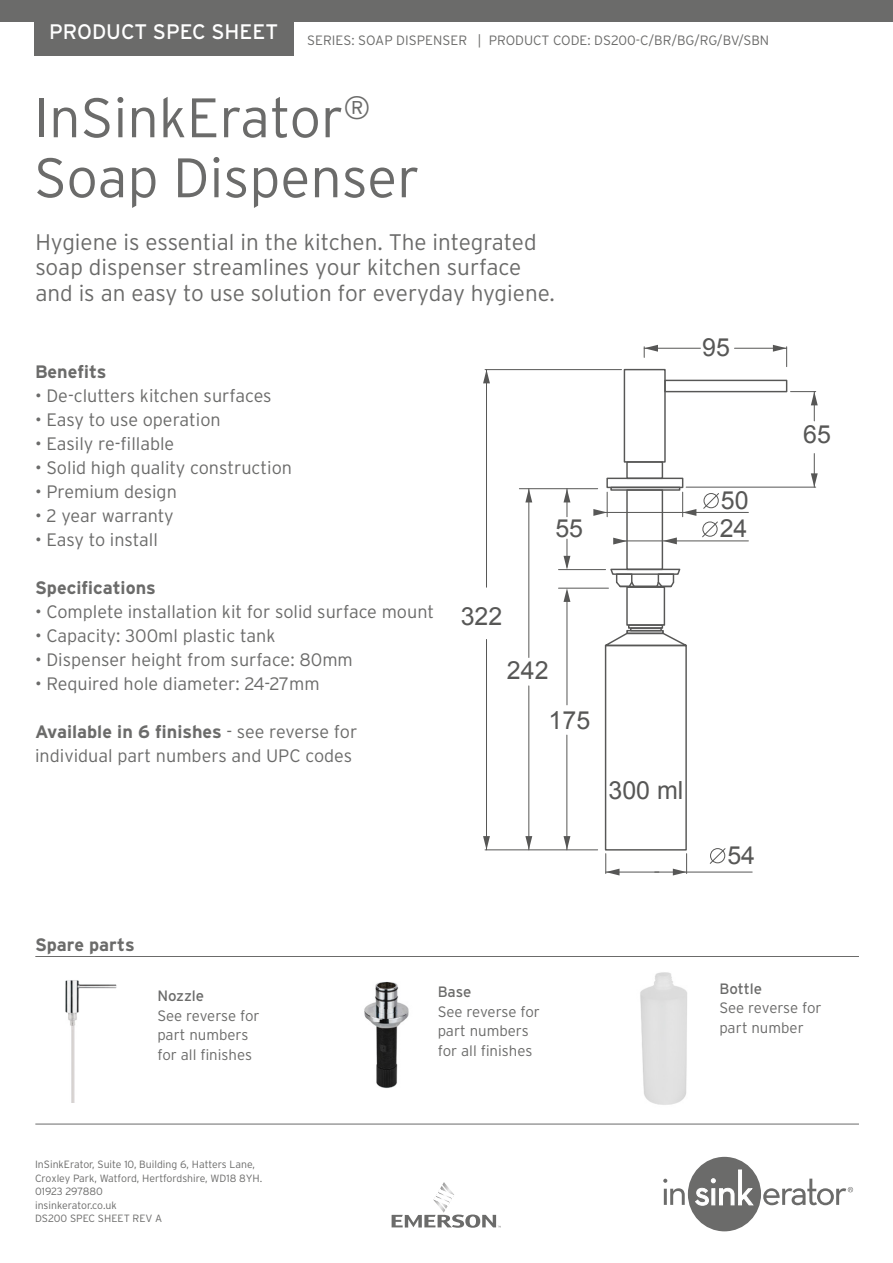
<style>
.page{position:relative;width:893px;height:1263px;background:#fff}
.page>*{position:absolute;margin:0;border:0;box-sizing:border-box;transform-origin:0 0}
.t1{font:300 55.5px/60px "Interstate";color:#6b6b6a}
.t2{font:24.9px "Arial";color:#575756}
.t3{font:300 22.5px/25.5px "Interstate";color:#6b6b6a}
.t4{font:21px "Interstate";color:#fff}
.t5{font:300 18px/24px "Interstate";color:#6b6b6a}
.t6{font:700 18px "Interstate";color:#6b6b6a}
.t7{font:300 15px/19.5px "Interstate";color:#6b6b6a}
.t8{font:15px "Interstate";letter-spacing:-.005em;color:#6b6b6a}
.t9{font:300 13.5px "Interstate";color:#6b6b6a}
.t10{font:300 10.5px/13.5px "Interstate";color:#6b6b6a}
.s1{font-weight:700}
</style>
<div class="page">
<div style="left:34px;top:0;width:259px;height:55px;background:#6b6b6a"></div>
<div style="left:0;top:0;width:893px;height:22px;background:#6b6b6a"></div>
<div style="left:688px;top:1157px;width:73px;height:74px;background:#6b6b6a;border-radius:50%"></div>
<svg style="left:663px;top:1179px;width:22px;height:26px"></svg>
<svg style="left:695px;top:1169px;width:59px;height:37px"></svg>
<svg style="left:763px;top:1178px;width:90px;height:27px"></svg>
<hr style="left:35px;top:1124px;width:824px;height:1px;background:#6b6b6a">
<hr style="left:35px;top:956px;width:824px;height:1px;background:#6b6b6a">
<svg style="left:392px;top:1182px;width:109px;height:46px"></svg>
<svg style="left:483px;top:370px;width:7px;height:13px"></svg>
<svg style="left:525px;top:489px;width:7px;height:13px"></svg>
<svg style="left:563px;top:589px;width:7px;height:13px"></svg>
<svg style="left:613px;top:538px;width:13px;height:6px"></svg>
<svg style="left:663px;top:537px;width:14px;height:7px"></svg>
<svg style="left:563px;top:836px;width:7px;height:13px"></svg>
<svg style="left:525px;top:836px;width:7px;height:13px"></svg>
<svg style="left:483px;top:836px;width:7px;height:14px"></svg>
<svg style="left:811px;top:473px;width:7px;height:14px"></svg>
<div style="left:624px;top:369px;width:42px;height:94px;border:1px solid #575756"></div>
<div style="left:664px;top:380px;width:123px;height:12px;border:1px solid #575756"></div>
<div style="left:626px;top:461px;width:37px;height:18px;border:1px solid #575756"></div>
<div style="left:606px;top:478px;width:77px;height:10px;border:1px solid #575756"></div>
<div style="left:610px;top:487px;width:70px;height:4px;border:1px solid #575756"></div>
<div style="left:626px;top:489px;width:37px;height:81px;border:1px solid #575756"></div>
<svg style="left:610px;top:568px;width:71px;height:20px"></svg>
<hr style="left:620px;top:586px;width:51px;height:1px;background:#575756">
<div style="left:626px;top:586px;width:39px;height:40px;border:1px solid #575756"></div>
<div style="left:628px;top:624px;width:35px;height:5px;border:1px solid #575756"></div>
<div style="left:630px;top:627px;width:32px;height:4px;border:1px solid #575756"></div>
<div style="left:626px;top:630px;width:38px;height:4px;border:1px solid #575756"></div>
<svg style="left:604px;top:631px;width:83px;height:16px"></svg>
<div style="left:605px;top:645px;width:82px;height:205px;border:1px solid #575756"></div>
<svg style="left:644px;top:345px;width:14px;height:12px"></svg>
<svg style="left:773px;top:345px;width:14px;height:22px"></svg>
<hr style="left:734px;top:348px;width:53px;height:1px;background:#575756">
<hr style="left:644px;top:348px;width:56px;height:1px;background:#575756">
<hr style="left:686px;top:487px;width:130px;height:1px;background:#575756">
<hr style="left:814px;top:454px;width:1px;height:33px;background:#575756">
<svg style="left:790px;top:391px;width:28px;height:30px"></svg>
<hr style="left:485px;top:849px;width:113px;height:1px;background:#575756">
<hr style="left:519px;top:488px;width:79px;height:1px;background:#575756">
<svg style="left:593px;top:492px;width:15px;height:25px"></svg>
<svg style="left:682px;top:492px;width:14px;height:25px"></svg>
<hr style="left:558px;top:569px;width:48px;height:1px;background:#575756">
<hr style="left:558px;top:588px;width:50px;height:1px;background:#575756">
<hr style="left:485px;top:369px;width:136px;height:1px;background:#575756">
<hr style="left:486px;top:370px;width:1px;height:217px;background:#575756">
<hr style="left:529px;top:489px;width:1px;height:168px;background:#575756">
<svg style="left:563px;top:489px;width:7px;height:28px"></svg>
<hr style="left:600px;top:512px;width:148px;height:1px;background:#575756">
<hr style="left:616px;top:541px;width:132px;height:1px;background:#575756">
<svg style="left:563px;top:539px;width:7px;height:31px"></svg>
<hr style="left:567px;top:592px;width:1px;height:113px;background:#575756">
<hr style="left:486px;top:639px;width:1px;height:211px;background:#575756">
<hr style="left:529px;top:686px;width:1px;height:164px;background:#575756">
<hr style="left:567px;top:735px;width:1px;height:115px;background:#575756">
<svg style="left:673px;top:854px;width:14px;height:21px"></svg>
<svg style="left:605px;top:854px;width:14px;height:21px"></svg>
<hr style="left:606px;top:872px;width:53px;height:1px;background:#575756">
<hr style="left:655px;top:872px;width:97px;height:1px;background:#575756">
<svg style="left:703px;top:493px;width:16px;height:16px"></svg>
<svg style="left:710px;top:848px;width:15px;height:16px"></svg>
<svg style="left:702px;top:522px;width:16px;height:15px"></svg>
<svg style="left:65px;top:980px;width:52px;height:122px"></svg>
<svg style="left:364px;top:981px;width:45px;height:107px"></svg>
<svg style="left:640px;top:972px;width:47px;height:133px;background:#e3e3e3"></svg>
<div style="left:94px;top:1031px;width:40px;height:26px;background:#fff"></div>
<p class="t4" style="left:49px;top:19px;width:230px">PRODUCT SPEC SHEET</p>
<p class="t9" style="left:307px;top:33px;width:463px">SERIES: SOAP DISPENSER | PRODUCT CODE: DS200-C/BR/BG/RG/BV/SBN</p>
<h1 class="t1" style="left:34px;top:87px;width:387px">InSinkErator<sup>®<br></sup>Soap Dispenser</h1>
<p class="t3" style="left:35px;top:229px;width:521px">Hygiene is essential in the kitchen. The integrated soap dispenser streamlines your kitchen surface and is an easy to use solution for everyday hygiene.</p>
<p class="t6" style="left:35px;top:362px;width:73px">Benefits</p>
<p class="t5" style="left:35px;top:384px;width:238px">• De-clutters kitchen surfaces</p>
<p class="t5" style="left:35px;top:408px;width:187px">• Easy to use operation</p>
<p class="t5" style="left:35px;top:432px;width:141px">• Easily re-fillable</p>
<p class="t5" style="left:35px;top:456px;width:259px">• Solid high quality construction</p>
<p class="t5" style="left:35px;top:480px;width:143px">• Premium design</p>
<p class="t5" style="left:35px;top:504px;width:140px">• 2 year warranty</p>
<p class="t5" style="left:35px;top:528px;width:124px">• Easy to install</p>
<p class="t6" style="left:35px;top:578px;width:122px">Specifications</p>
<p class="t5" style="left:35px;top:600px;width:401px">• Complete installation kit for solid surface mount</p>
<p class="t5" style="left:35px;top:624px;width:242px">• Capacity: 300ml plastic tank</p>
<p class="t5" style="left:35px;top:648px;width:319px">• Dispenser height from surface: 80mm</p>
<p class="t5" style="left:35px;top:672px;width:286px">• Required hole diameter: 24-27mm</p>
<p class="t5" style="left:35px;top:720px;width:324px"><span class="s1">Available in 6 finishes</span> - see reverse for individual part numbers and UPC codes</p>
<h2 class="t2" style="left:555px;top:512px;width:29px">55</h2>
<h2 class="t2" style="left:461px;top:600px;width:43px">322</h2>
<h2 class="t2" style="left:507px;top:654px;width:43px">242</h2>
<h2 class="t2" style="left:549px;top:704px;width:43px">175</h2>
<h2 class="t2" style="left:608px;top:774px;width:76px">300 ml</h2>
<h2 class="t2" style="left:702px;top:331px;width:29px">95</h2>
<h2 class="t2" style="left:721px;top:484px;width:29px">50</h2>
<h2 class="t2" style="left:720px;top:512px;width:29px">24</h2>
<h2 class="t2" style="left:727px;top:839px;width:29px">54</h2>
<h2 class="t2" style="left:803px;top:418px;width:29px">65</h2>
<p class="t6" style="left:35px;top:935px;width:101px">Spare parts</p>
<p class="t8" style="left:157px;top:987px;width:48px">Nozzle</p>
<p class="t7" style="left:157px;top:1005px;width:104px">See reverse for part numbers for all finishes</p>
<p class="t8" style="left:438px;top:983px;width:35px">Base</p>
<p class="t7" style="left:438px;top:1001px;width:104px">See reverse for part numbers for all finishes</p>
<p class="t8" style="left:719px;top:980px;width:44px">Bottle</p>
<p class="t7" style="left:719px;top:998px;width:104px">See reverse for part number</p>
<p class="t10" style="left:35px;top:1157px;width:229px">InSinkErator, Suite 10, Building 6, Hatters Lane,<br>Croxley Park, Watford, Hertfordshire, WD18 8YH.<br>01923 297880<br>insinkerator.co.uk<br>DS200 SPEC SHEET REV A</p>
</div>
